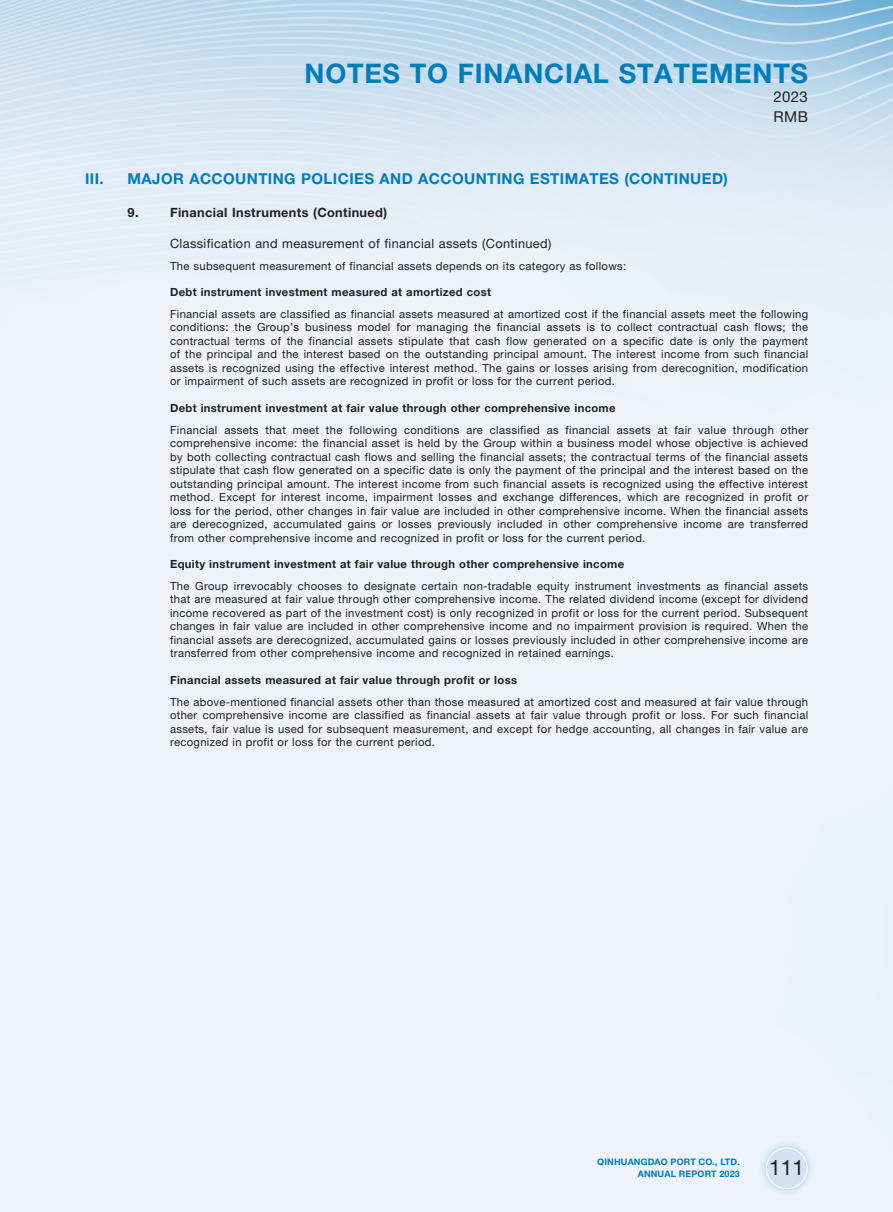
<style>
.page{position:relative;width:893px;height:1212px;background:#fff}
.page>*{position:absolute;margin:0;border:0;box-sizing:border-box;transform-origin:0 0}
.t1{font:700 27px "Helvetica Neue LT Std";letter-spacing:.03em;color:#007dbb}
.t2{font:21px "Helvetica Neue LT Std";color:#231f20}
.t3{font:700 15px "Helvetica Neue LT Std";letter-spacing:.03em;color:#007dbb}
.t4{font:15px/19.5px "Helvetica Neue LT Std";letter-spacing:.03em;color:#231f20}
.t5{font:12.75px "Helvetica Neue LT Std";letter-spacing:.03em;color:#231f20}
.t6{font:700 12.75px "Helvetica Neue LT Std";letter-spacing:.03em;color:#231f20}
.t7{font:11.25px/13.5px "Helvetica Neue LT Std";letter-spacing:.03em;color:#231f20;text-align:justify}
.t8{font:700 11.25px "Helvetica Neue LT Std";letter-spacing:.03em;color:#231f20}
.t9{font:700 9px/12px "Helvetica Neue LT Std";letter-spacing:.015em;color:#007dbb;text-align:right}
</style>
<div class="page">
<img style="left:0;top:0;width:893px;height:1212px">
<div style="left:757px;top:1139px;width:59px;height:58px;background:#007dbb;opacity:.2"></div>
<div style="left:764px;top:1146px;width:45px;height:45px;background:#d2e4f1;border-radius:50%"></div>
<div style="left:766px;top:1147px;width:41px;height:42px;border:1px solid #fff;border-radius:50%"></div>
<h1 class="t1" style="left:305px;top:57px;width:505px">NOTES TO FINANCIAL STATEMENTS</h1>
<h3 class="t4" style="left:773px;top:87px;width:36px">2023<br>RMB</h3>
<h3 class="t3" style="left:85px;top:169px;width:20px">III.</h3>
<h3 class="t3" style="left:128px;top:169px;width:602px">MAJOR ACCOUNTING POLICIES AND ACCOUNTING ESTIMATES (CONTINUED)</h3>
<p class="t6" style="left:128px;top:205px;width:12px">9.</p>
<p class="t6" style="left:170px;top:205px;width:219px">Financial Instruments (Continued)</p>
<p class="t5" style="left:170px;top:235px;width:383px">Classification and measurement of financial assets (Continued)</p>
<p class="t7" style="left:170px;top:259px;width:458px">The subsequent measurement of financial assets depends on its category as follows:</p>
<p class="t8" style="left:170px;top:285px;width:322px">Debt instrument investment measured at amortized cost</p>
<p class="t7" style="left:170px;top:307px;width:640px">Financial assets are classified as financial assets measured at amortized cost if the financial assets meet the following conditions: the Group’s business model for managing the financial assets is to collect contractual cash flows; the contractual terms of the financial assets stipulate that cash flow generated on a specific date is only the payment of the principal and the interest based on the outstanding principal amount. The interest income from such financial assets is recognized using the effective interest method. The gains or losses arising from derecognition, modification or impairment of such assets are recognized in profit or loss for the current period.</p>
<p class="t8" style="left:170px;top:401px;width:447px">Debt instrument investment at fair value through other comprehensive income</p>
<p class="t7" style="left:170px;top:423px;width:640px">Financial assets that meet the following conditions are classified as financial assets at fair value through other comprehensive income: the financial asset is held by the Group within a business model whose objective is achieved by both collecting contractual cash flows and selling the financial assets; the contractual terms of the financial assets stipulate that cash flow generated on a specific date is only the payment of the principal and the interest based on the outstanding principal amount. The interest income from such financial assets is recognized using the effective interest method. Except for interest income, impairment losses and exchange differences, which are recognized in profit or loss for the period, other changes in fair value are included in other comprehensive income. When the financial assets are derecognized, accumulated gains or losses previously included in other comprehensive income are transferred from other comprehensive income and recognized in profit or loss for the current period.</p>
<p class="t8" style="left:170px;top:557px;width:456px">Equity instrument investment at fair value through other comprehensive income</p>
<p class="t7" style="left:170px;top:579px;width:640px">The Group irrevocably chooses to designate certain non-tradable equity instrument investments as financial assets that are measured at fair value through other comprehensive income. The related dividend income (except for dividend income recovered as part of the investment cost) is only recognized in profit or loss for the current period. Subsequent changes in fair value are included in other comprehensive income and no impairment provision is required. When the financial assets are derecognized, accumulated gains or losses previously included in other comprehensive income are transferred from other comprehensive income and recognized in retained earnings.</p>
<p class="t8" style="left:170px;top:673px;width:348px">Financial assets measured at fair value through profit or loss</p>
<p class="t7" style="left:170px;top:695px;width:640px">The above-mentioned financial assets other than those measured at amortized cost and measured at fair value through other comprehensive income are classified as financial assets at fair value through profit or loss. For such financial assets, fair value is used for subsequent measurement, and except for hedge accounting, all changes in fair value are recognized in profit or loss for the current period.</p>
<p class="t9" style="left:597px;top:1155px;width:144px">QINHUANGDAO PORT CO., LTD.<br>ANNUAL REPORT 2023</p>
<h2 class="t2" style="left:769px;top:1155px;width:37px">111</h2>
</div>
